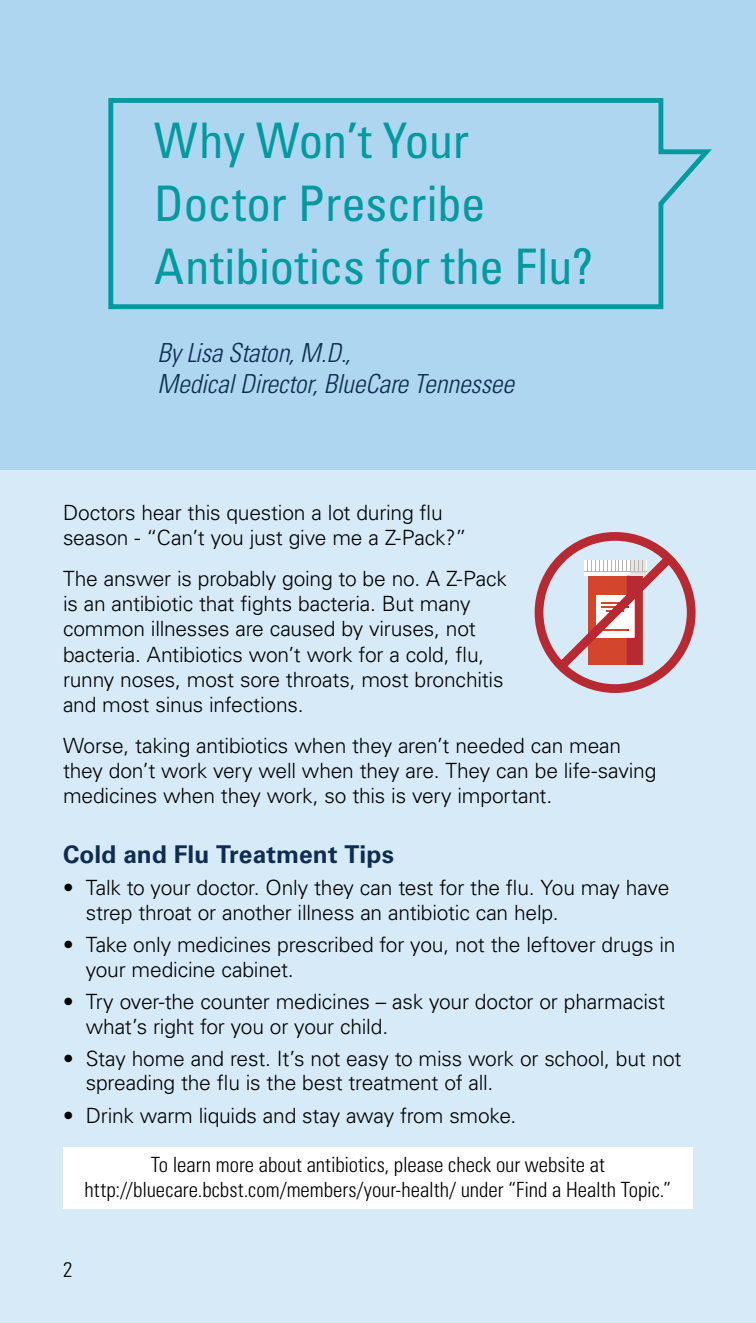
<style>
.page{position:relative;width:756px;height:1323px;background:#d6eaf7}
.page>*{position:absolute;margin:0;border:0;box-sizing:border-box;transform-origin:0 0}
.t1{font:condensed 49px/63px "Univers LT Std";letter-spacing:-.01em;color:#009a9f}
.t2{font:italic 300 condensed 26.25px "Univers LT Std";letter-spacing:-.005em;color:#0f2d52}
.t3{font:700 24.5px "Univers LT Std";letter-spacing:.005em;color:#0f2d52}
.t4{font:300 21px/25.2px "Univers LT Std";letter-spacing:-.01em;color:#000}
.t5{font:300 condensed 21px/25.2px "Univers LT Std";color:#000;text-align:center}
</style>
<div class="page">
<div style="left:63px;top:1148px;width:630px;height:61px;background:#fff"></div>
<div style="left:0;top:0;width:756px;height:470px;background:#aed6f0"></div>
<svg style="left:108px;top:98px;width:604px;height:212px"></svg>
<div style="left:535px;top:532px;width:161px;height:161px;border:9px solid #b82931;border-radius:50%"></div>
<svg style="left:548px;top:545px;width:135px;height:135px"></svg>
<h2 class="t1" style="left:154px;top:108px;width:441px">Why Won’t Your<br>Doctor Prescribe<br>Antibiotics for the Flu?</h2>
<p class="t2" style="left:158px;top:337px;width:195px">By Lisa Staton, M.D.,</p>
<p class="t2" style="left:158px;top:368px;width:358px">Medical Director, BlueCare Tennessee</p>
<p class="t4" style="left:63px;top:500px;width:405px">Doctors hear this question a lot during flu season - “Can’t you just give me a Z-Pack?”</p>
<p class="t4" style="left:63px;top:566px;width:446px">The answer is probably going to be no. A Z-Pack is an antibiotic that fights bacteria. But many common illnesses are caused by viruses, not bacteria. Antibiotics won’t work for a cold, flu, runny noses, most sore throats, most bronchitis and most sinus infections.</p>
<p class="t4" style="left:63px;top:733px;width:595px">Worse, taking antibiotics when they aren’t needed can mean they don’t work very well when they are. They can be life-saving medicines when they work, so this is very important.</p>
<h3 class="t3" style="left:63px;top:840px;width:332px">Cold and Flu Treatment Tips</h3>
<p class="t4" style="left:86px;top:876px;width:585px;line-height:24.5px;text-indent:-23px">• Talk to your doctor. Only they can test for the flu. You may have strep throat or another illness an antibiotic can help.</p>
<p class="t4" style="left:86px;top:932px;width:591px;line-height:24.5px;text-indent:-23px">• Take only medicines prescribed for you, not the leftover drugs in your medicine cabinet.</p>
<p class="t4" style="left:86px;top:989px;width:581px;line-height:24.5px;text-indent:-23px">• Try over-the counter medicines – ask your doctor or pharmacist what’s right for you or your child.</p>
<p class="t4" style="left:86px;top:1046px;width:597px;line-height:24.5px;text-indent:-23px">• Stay home and rest. It’s not easy to miss work or school, but not spreading the flu is the best treatment of all.</p>
<p class="t4" style="left:63px;top:1103px;width:455px">• Drink warm liquids and stay away from smoke.</p>
<p class="t5" style="left:85px;top:1152px;width:588px">To learn more about antibiotics, please check our website at http://bluecare.bcbst.com/members/your-health/ under “Find a Health Topic.”</p>
<p class="t5" style="left:63px;top:1257px;width:11px">2</p>
</div>
